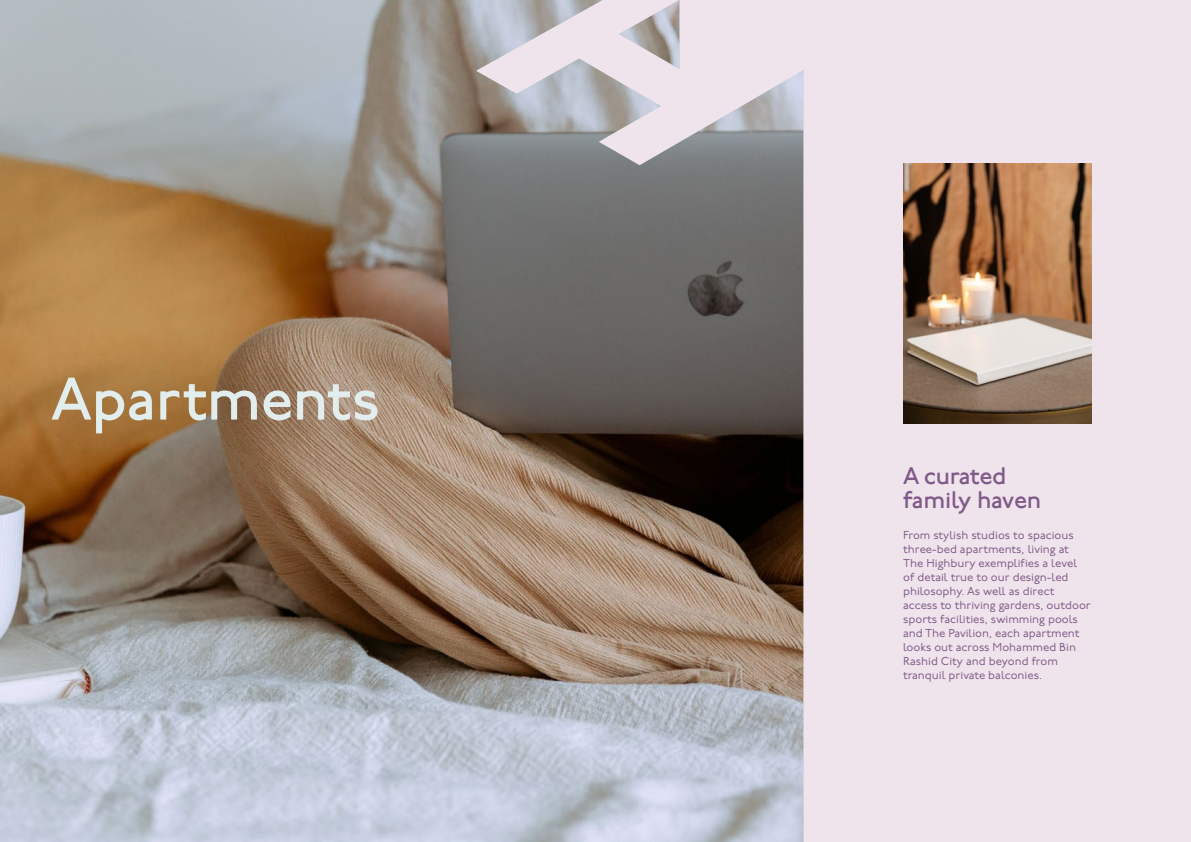
<style>
.page{position:relative;width:1191px;height:842px;background:#efe4ec}
.page>*{position:absolute;margin:0;border:0;box-sizing:border-box;transform-origin:0 0}
.t1{font:500 60px "P22 Underground";letter-spacing:-.01em;color:#e2eded}
.t2{font:500 24px/24px "P22 Underground";letter-spacing:-.01em;color:#805a89}
.t3{font:11.5px/14px "P22 Underground";color:#805a89}
</style>
<div class="page">
<img style="left:0;top:0;width:803px;height:842px">
<div style="left:10px;top:335px;width:412px;height:140px;background:#000;opacity:.2"></div>
<img style="left:903px;top:163px;width:188px;height:260px">
<h1 class="t1" style="left:51px;top:366px;width:330px">Apartments</h1>
<h2 class="t2" style="left:903px;top:465px;width:139px">A curated family haven</h2>
<p class="t3" style="left:903px;top:528px;width:189px">From stylish studios to spacious three-bed apartments, living at<br>The Highbury exemplifies a level of detail true to our design-led philosophy. As well as direct access to thriving gardens, outdoor sports facilities, swimming pools and The Pavilion, each apartment looks out across Mohammed Bin<br>Rashid City and beyond from tranquil private balconies.</p>
</div>
